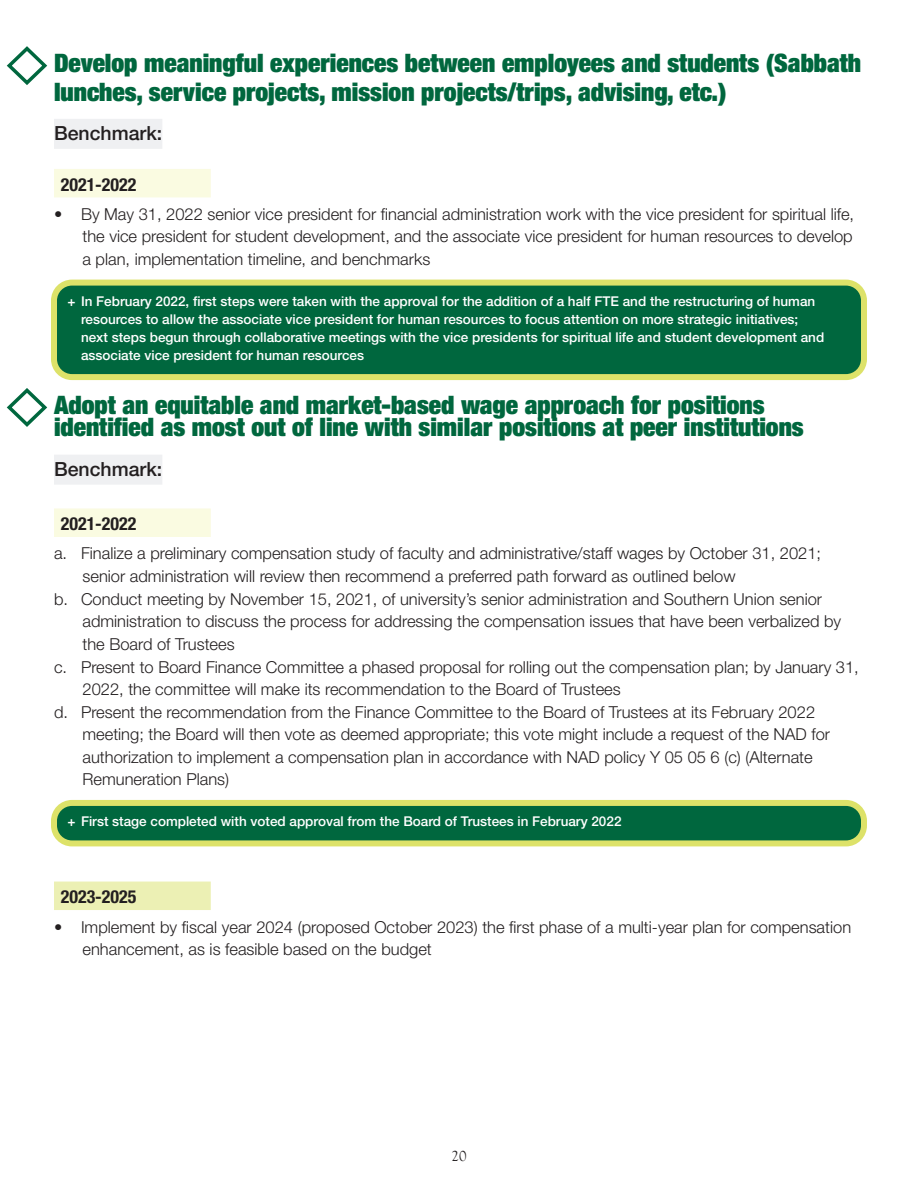
<style>
.page{position:relative;width:918px;height:1188px;background:#fff}
.page>*{position:absolute;margin:0;border:0;box-sizing:border-box;transform-origin:0 0}
.Objective{font:900 condensed 25.5px/28.5px "Helvetica Neue LT Std";color:#00673e}
.Benchmark{font:500 19.5px "Helvetica Neue LT Std";color:#231f20}
.Year_1_Bar_Headline{font:700 condensed 18px "Helvetica Neue LT Std";color:#231f20}
.Year_2_Bar_Headline{font:700 condensed 18px "Helvetica Neue LT Std";color:#231f20}
.t1{font:300 16.5px/22.5px "Helvetica Neue LT Std";color:#231f20}
.t2{font:15px "Goudy Old Style T";color:#231f20}
.t3{font:500 13.5px/18px "Helvetica Neue LT Std";color:#fff}
</style>
<div class="page">
<svg style="left:6px;top:46px;width:42px;height:39px"></svg>
<div style="left:54px;top:119px;width:108px;height:30px;background:#eff0f2"></div>
<div style="left:54px;top:169px;width:157px;height:28px;background:#fafbe1"></div>
<div style="left:54px;top:283px;width:810px;height:94px;background:#00673e;border-radius:14px"></div>
<div style="left:51px;top:280px;width:816px;height:100px;border:6px solid #dde269;border-radius:18px"></div>
<svg style="left:6px;top:388px;width:42px;height:39px"></svg>
<div style="left:54px;top:455px;width:108px;height:30px;background:#eff0f2"></div>
<div style="left:54px;top:508px;width:157px;height:29px;background:#fafbe1"></div>
<div style="left:54px;top:803px;width:810px;height:40px;background:#00673e;border-radius:14px"></div>
<div style="left:51px;top:800px;width:816px;height:46px;border:6px solid #dde269;border-radius:18px"></div>
<div style="left:54px;top:882px;width:157px;height:28px;background:#ecf0b4"></div>
<p class="Objective" style="left:54px;top:48px;width:809px">Develop meaningful experiences between employees and students (Sabbath lunches, service projects, mission projects/trips, advising, etc.)</p>
<p class="Benchmark" style="left:54px;top:121px;width:110px">Benchmark:</p>
<p class="Year_1_Bar_Headline" style="left:61px;top:173px;width:77px">2021-2022</p>
<p class="t1" style="left:82px;top:202px;width:773px;text-align:justify;text-indent:-28px">• By May 31, 2022 senior vice president for financial administration work with the vice president for spiritual life, the vice president for student development, and the associate vice president for human resources to develop a plan, implementation timeline, and benchmarks</p>
<p class="t3" style="left:81px;top:292px;width:745px;text-indent:-14px">+ In February 2022, first steps were taken with the approval for the addition of a half FTE and the restructuring of human resources to allow the associate vice president for human resources to focus attention on more strategic initiatives; next steps begun through collaborative meetings with the vice presidents for spiritual life and student development and associate vice president for human resources</p>
<p class="Objective" style="left:54px;top:393px;width:751px;line-height:22.5px">Adopt an equitable and market-based wage approach for positions identified as most out of line with similar positions at peer institutions</p>
<p class="Benchmark" style="left:54px;top:457px;width:110px">Benchmark:</p>
<p class="Year_1_Bar_Headline" style="left:61px;top:513px;width:77px">2021-2022</p>
<p class="t1" style="left:82px;top:542px;width:740px;text-indent:-28px">a. Finalize a preliminary compensation study of faculty and administrative/staff wages by October 31, 2021; senior administration will review then recommend a preferred path forward as outlined below</p>
<p class="t1" style="left:82px;top:587px;width:760px;text-indent:-28px">b. Conduct meeting by November 15, 2021, of university’s senior administration and Southern Union senior administration to discuss the process for addressing the compensation issues that have been verbalized by the Board of Trustees</p>
<p class="t1" style="left:82px;top:655px;width:778px;text-indent:-28px">c. Present to Board Finance Committee a phased proposal for rolling out the compensation plan; by January 31,<br>2022, the committee will make its recommendation to the Board of Trustees</p>
<p class="t1" style="left:82px;top:700px;width:749px;text-indent:-28px">d. Present the recommendation from the Finance Committee to the Board of Trustees at its February 2022 meeting; the Board will then vote as deemed appropriate; this vote might include a request of the NAD for authorization to implement a compensation plan in accordance with NAD policy Y 05 05 6 (c) (Alternate Remuneration Plans)</p>
<p class="t3" style="left:68px;top:812px;width:556px">+ First stage completed with voted approval from the Board of Trustees in February 2022</p>
<p class="Year_2_Bar_Headline" style="left:61px;top:886px;width:77px">2023-2025</p>
<p class="t1" style="left:82px;top:915px;width:770px;text-indent:-28px">• Implement by fiscal year 2024 (proposed October 2023) the first phase of a multi-year plan for compensation enhancement, as is feasible based on the budget</p>
<p class="t2" style="left:452px;top:1148px;width:16px">20</p>
</div>
